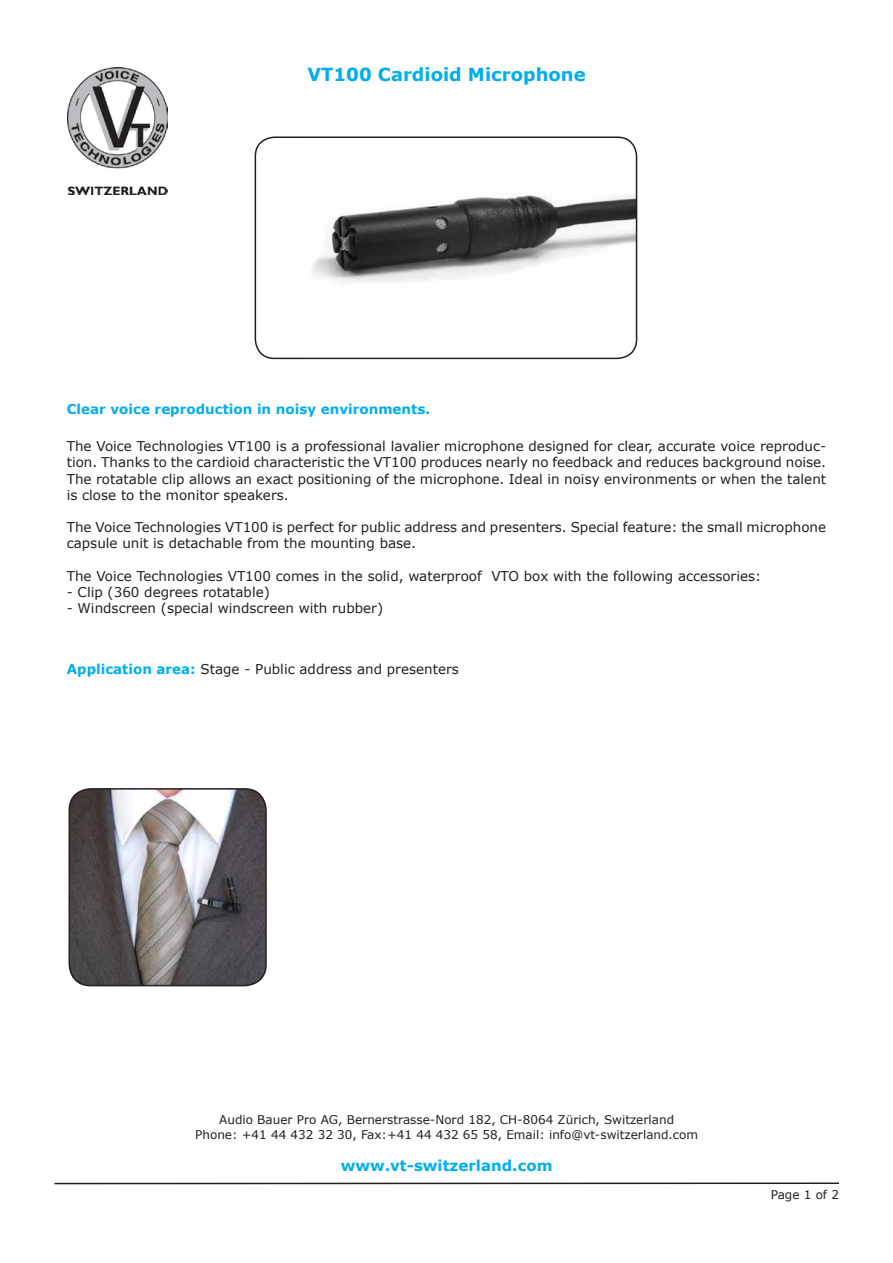
<style>
.page{position:relative;width:893px;height:1263px;background:#fff}
.page>*{position:absolute;margin:0;border:0;box-sizing:border-box;transform-origin:0 0}
.t1{font:700 18px "Verdana";color:#00aeef}
.t2{font:700 15px "Verdana";color:#00aeef}
.t3{font:13.5px/16.2px "Verdana";color:#231f20;text-align:justify}
.t4{font:700 13.5px "Verdana";color:#00aeef}
.t5{font:12px "Verdana";color:#231f20}
.s1{font-weight:700;color:#00aeef}
</style>
<div class="page">
<img style="left:312px;top:137px;width:324px;height:221px">
<div style="left:255px;top:136px;width:382px;height:223px;border:2px solid #231f20;border-radius:19px"></div>
<img style="left:68px;top:68px;width:100px;height:127px">
<hr style="left:54px;top:1182px;width:785px;height:2px;background:#231f20">
<img style="left:69px;top:789px;width:197px;height:196px">
<div style="left:69px;top:788px;width:198px;height:198px;border:2px solid #231f20;border-radius:21px"></div>
<p class="t1" style="left:307px;top:62px;width:280px">VT100 Cardioid Microphone</p>
<p class="t4" style="left:67px;top:400px;width:365px">Clear voice reproduction in noisy environments.</p>
<p class="t3" style="left:67px;top:438px;width:761px">The Voice Technologies VT100 is a professional lavalier microphone designed for clear, accurate voice reproduc&shy;tion. Thanks to the cardioid characteristic the VT100 produces nearly no feedback and reduces background noise.<br>The rotatable clip allows an exact positioning of the microphone. Ideal in noisy environments or when the talent is close to the monitor speakers.</p>
<p class="t3" style="left:67px;top:519px;width:761px">The Voice Technologies VT100 is perfect for public address and presenters. Special feature: the small microphone capsule unit is detachable from the mounting base.</p>
<p class="t3" style="left:67px;top:568px;width:696px">The Voice Technologies VT100 comes in the solid, waterproof VTO box with the following accessories:</p>
<p class="t3" style="left:67px;top:584px;width:205px">- Clip (360 degrees rotatable)</p>
<p class="t3" style="left:67px;top:600px;width:318px">- Windscreen (special windscreen with rubber)</p>
<p class="t3" style="left:67px;top:660px;width:394px"><span class="s1">Application area:</span> Stage - Public address and presenters</p>
<p class="t5" style="left:219px;top:1112px;width:456px">Audio Bauer Pro AG, Bernerstrasse-Nord 182, CH-8064 Zürich, Switzerland</p>
<p class="t5" style="left:195px;top:1126px;width:504px">Phone: +41 44 432 32 30, Fax:+41 44 432 65 58, Email: info@vt-switzerland.com</p>
<p class="t2" style="left:341px;top:1155px;width:213px">www.vt-switzerland.com</p>
<p class="t5" style="left:771px;top:1186px;width:70px">Page 1 of 2</p>
</div>
